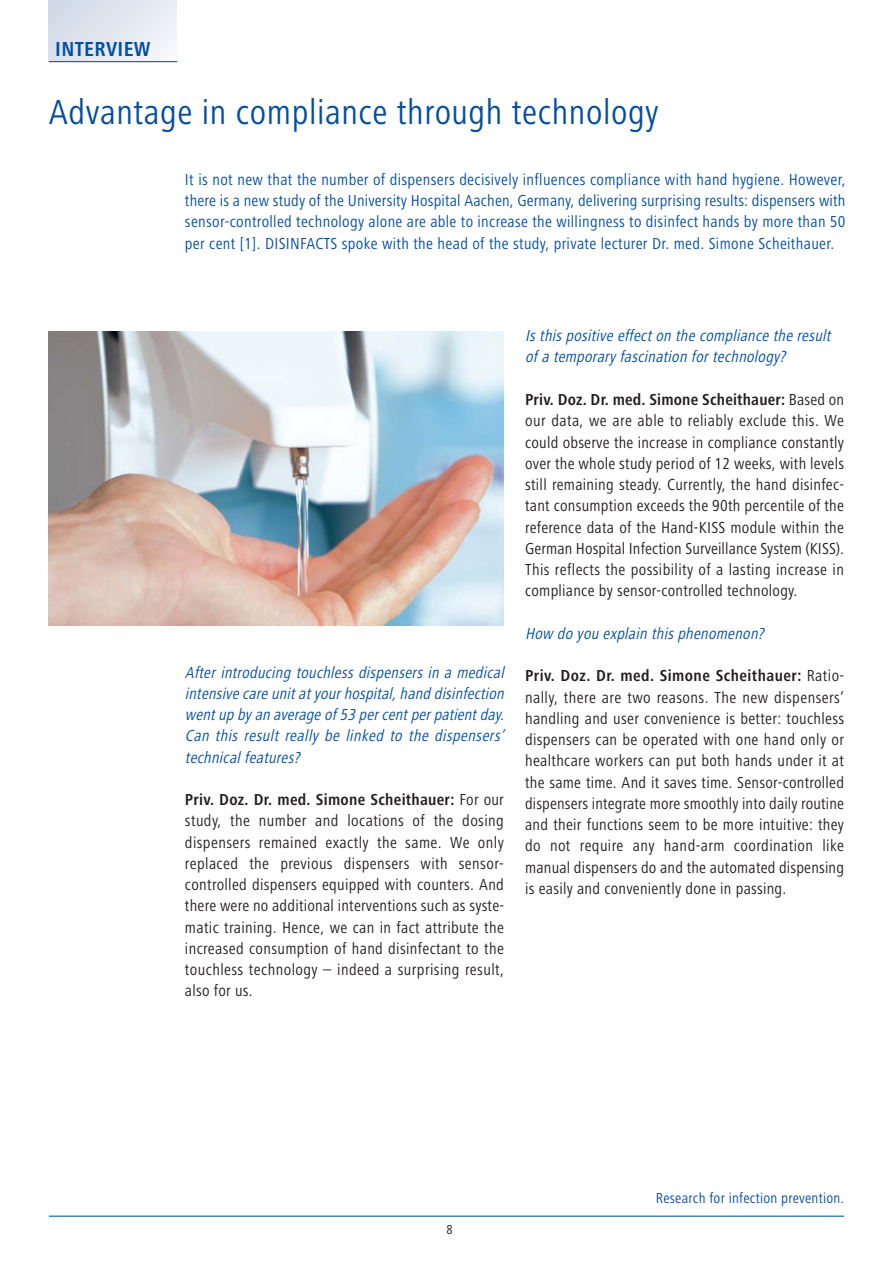
<style>
.page{position:relative;width:893px;height:1263px;background:#fff}
.page>*{position:absolute;margin:0;border:0;box-sizing:border-box;transform-origin:0 0}
.t1{font:36px "Hartmann";letter-spacing:.015em;color:#034ea2}
.t2{font:700 21px "Hartmann";letter-spacing:.015em;color:#034ea2}
.t3{font:16.5px/21.3px "Hartmann";letter-spacing:.015em;color:#231f20;text-align:justify}
.t4{font:16.5px/21.3px "Hartmann";letter-spacing:.02em;color:#034ea2;text-align:justify}
.t5{font:italic 16.5px/21.3px "Hartmann";letter-spacing:.015em;color:#034ea2;text-align:justify}
.t6{font:15px "Hartmann";letter-spacing:.015em;color:#034ea2}
.t7{font:13.5px "Hartmann";color:#231f20}
.s1{font-weight:700}
</style>
<div class="page">
<div style="left:49px;top:0;width:127px;height:62px;background:linear-gradient(to right,#d4dce9,#f1f3f8)"></div>
<hr style="left:49px;top:1215px;width:795px;height:2px;background:#034ea2">
<hr style="left:49px;top:61px;width:128px;height:1px;background:#034ea2">
<img style="left:49px;top:332px;width:455px;height:293px">
<p class="t2" style="left:55px;top:40px;width:97px">INTERVIEW</p>
<h1 class="t1" style="left:49px;top:98px;width:611px">Advantage in compliance through technology</h1>
<p class="t4" style="left:185px;top:170px;width:662px">It is not new that the number of dispensers decisively influences compliance with hand hygiene. However, there is a new study of the University Hospital Aachen, Germany, delivering surprising results: dispensers with sensor-controlled technology alone are able to increase the willingness to disinfect hands by more than 50 per cent [1]. DISINFACTS spoke with the head of the study, private lecturer Dr. med. Simone Scheithauer.</p>
<p class="t5" style="left:185px;top:663px;width:324px">After introducing touchless dispensers in a medical intensive care unitatyourhospital,hand disinfection wentup by an average of 53 percentperpatientday.<br>Can this result really be linked to the dispensers’ technicalfeatures?</p>
<p class="t3" style="left:185px;top:790px;width:321px"><span class="s1">Priv. Doz. Dr. med. Simone Scheithauer:</span> For our study, the number and locations of the dosing dispensers remained exactly the same. We only replaced the previous dispensers with sensor&shy;controlled dispensers equipped with counters. And there were no additional interventions such as syste&shy;matic training. Hence, we can in fact attribute the increased consumption of hand disinfectant to the touchless technology – indeed a surprising result, also for us.</p>
<p class="t5" style="left:525px;top:326px;width:310px">Is this positive effecton the compliance the result of a temporary fascination fortechnology?</p>
<p class="t3" style="left:525px;top:390px;width:321px"><span class="s1">Priv. Doz. Dr. med. Simone Scheithauer:</span> Based on our data, we are able to reliably exclude this. We could observe the increase in compliance constantly over the whole study period of 12 weeks, with levels still remaining steady. Currently, the hand disinfec&shy;tant consumption exceeds the 90th percentile of the reference data of the Hand-KISS module within the German Hospital Infection Surveillance System (KISS).<br>This reflects the possibility of a lasting increase in compliance by sensor-controlled technology.</p>
<p class="t5" style="left:525px;top:624px;width:243px">How do you explain this phenomenon?</p>
<p class="t3" style="left:525px;top:667px;width:321px"><span class="s1">Priv. Doz. Dr. med. Simone Scheithauer:</span> Ratio&shy;nally, there are two reasons. The new dispensers’ handling and user convenience is better: touchless dispensers can be operated with one hand only or healthcare workers can put both hands under it at the same time. And it saves time. Sensor-controlled dispensers integrate more smoothly into daily routine and their functions seem to be more intuitive: they do not require any hand-arm coordination like manual dispensers do and the automated dispensing is easily and conveniently done in passing.</p>
<p class="t7" style="left:446px;top:1225px;width:8px">8</p>
<p class="t6" style="left:656px;top:1192px;width:190px">Research for infection prevention.</p>
</div>
